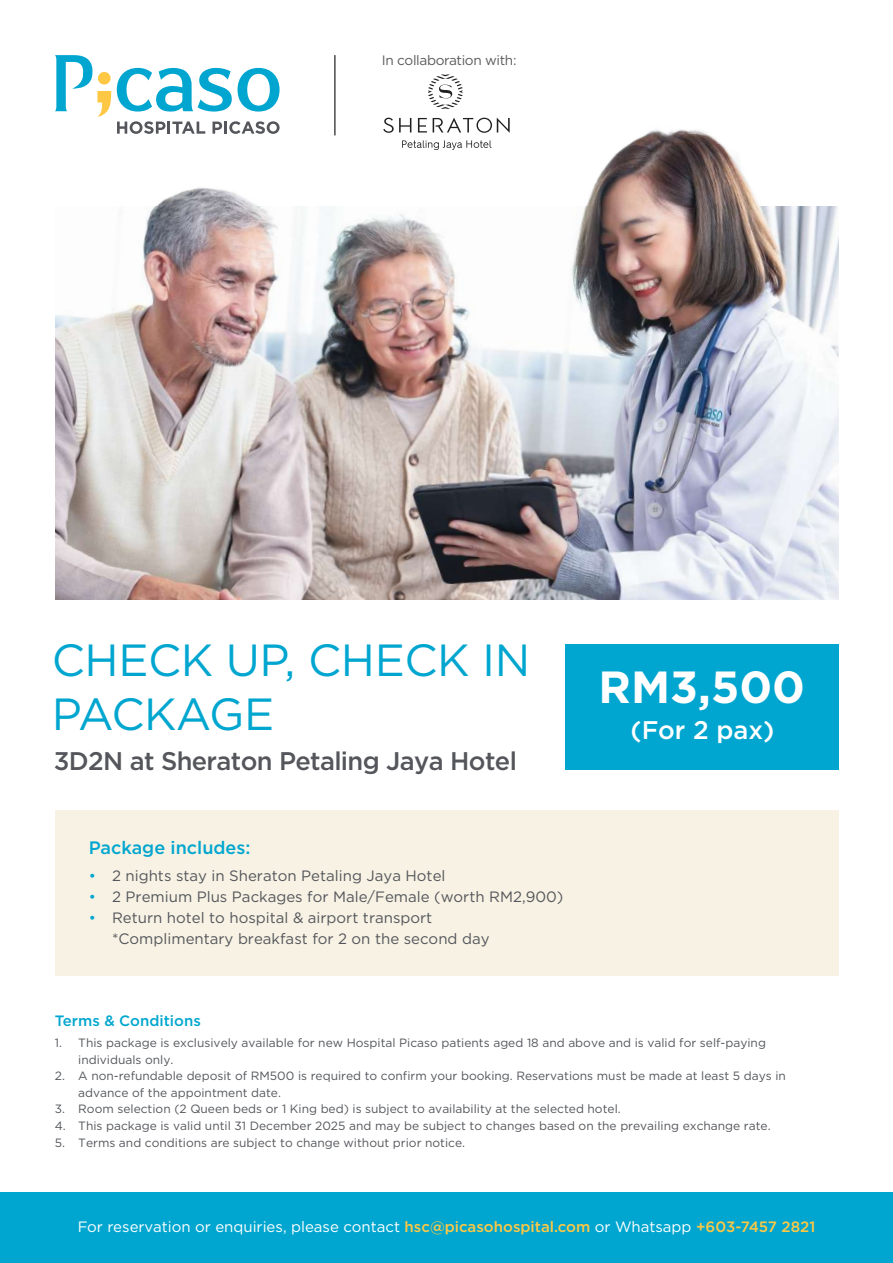
<style>
.page{position:relative;width:893px;height:1263px;background:#fff}
.page>*{position:absolute;margin:0;border:0;box-sizing:border-box;transform-origin:0 0}
.t1{font:45px/54px "Gotham";letter-spacing:-.01em;color:#00a6cf}
.t2{font:700 45px "Gotham";color:#fff}
.t3{font:500 25.5px "Gotham";letter-spacing:-.025em;color:#54565b}
.t4{font:500 25.5px "Gotham";color:#fff}
.t5{font:500 18px "Gotham";color:#00a6cf}
.t6{font:15px/21px "Gotham";color:#54565b}
.t7{font:15px "Gotham";color:#fff}
.t8{font:500 15px "Gotham";color:#00a6cf}
.t9{font:13.65px "Gotham";letter-spacing:-.025em;color:#5b5a5d}
.t10{font:12px/16.5px "Gotham";color:#54565b}
.s1{color:#00a6cf}
.s2{font-weight:500;color:#ffc844}
</style>
<div class="page">
<img style="left:55px;top:129px;width:783px;height:471px">
<img style="left:55px;top:206px;width:783px;height:351px">
<div style="left:0;top:1192px;width:893px;height:71px;background:#00a6cf"></div>
<hr style="left:334px;top:55px;width:2px;height:80px;background:#5b5a5d">
<svg style="left:55px;top:55px;width:56px;height:62px"></svg>
<svg style="left:117px;top:67px;width:163px;height:45px"></svg>
<svg style="left:117px;top:121px;width:88px;height:13px"></svg>
<svg style="left:212px;top:121px;width:68px;height:13px"></svg>
<svg style="left:428px;top:74px;width:35px;height:35px"></svg>
<svg style="left:383px;top:118px;width:127px;height:15px"></svg>
<svg style="left:402px;top:140px;width:89px;height:10px"></svg>
<div style="left:565px;top:644px;width:273px;height:125px;background:#00a6cf"></div>
<div style="left:55px;top:810px;width:783px;height:165px;background:#f6efde"></div>
<p class="t9" style="left:382px;top:52px;width:136px">In collaboration with:</p>
<h1 class="t1" style="left:52px;top:632px;width:480px">CHECK UP, CHECK IN<br>PACKAGE</h1>
<h2 class="t3" style="left:54px;top:744px;width:465px">3D2N at Sheraton Petaling Jaya Hotel</h2>
<h3 class="t5" style="left:89px;top:836px;width:163px">Package includes:</h3>
<p class="t6" style="left:89px;top:865px;width:358px"><span class="s1">•</span> 2 nights stay in Sheraton Petaling Jaya Hotel</p>
<p class="t6" style="left:89px;top:886px;width:476px"><span class="s1">•</span> 2 Premium Plus Packages for Male/Female (worth RM2,900)</p>
<p class="t6" style="left:112px;top:907px;width:379px;text-indent:-23px"><span class="s1">•</span> Return hotel to hospital &amp; airport transport *Complimentary breakfast for 2 on the second day</p>
<h1 class="t2" style="left:599px;top:657px;width:208px">RM3,500</h1>
<h2 class="t4" style="left:631px;top:713px;width:145px">(For 2 pax)</h2>
<p class="t8" style="left:55px;top:1011px;width:148px">Terms &amp; Conditions</p>
<p class="t10" style="left:78px;top:1035px;width:689px;text-indent:-23px">1. This package is exclusively available for new Hospital Picaso patients aged 18 and above and is valid for self-paying individuals only.</p>
<p class="t10" style="left:78px;top:1068px;width:709px;text-indent:-23px">2. A non-refundable deposit of RM500 is required to confirm your booking. Reservations must be made at least 5 days in advance of the appointment date.</p>
<p class="t10" style="left:55px;top:1101px;width:567px">3. Room selection (2 Queen beds or 1 King bed) is subject to availability at the selected hotel.</p>
<p class="t10" style="left:55px;top:1117px;width:717px">4. This package is valid until 31 December 2025 and may be subject to changes based on the prevailing exchange rate.</p>
<p class="t10" style="left:55px;top:1134px;width:412px">5. Terms and conditions are subject to change without prior notice.</p>
<p class="t7" style="left:78px;top:1217px;width:739px">For reservation or enquiries, please contact <span class="s2">hsc@picasohospital.com</span> or Whatsapp <span class="s2">+603-7457 2821</span></p>
</div>
